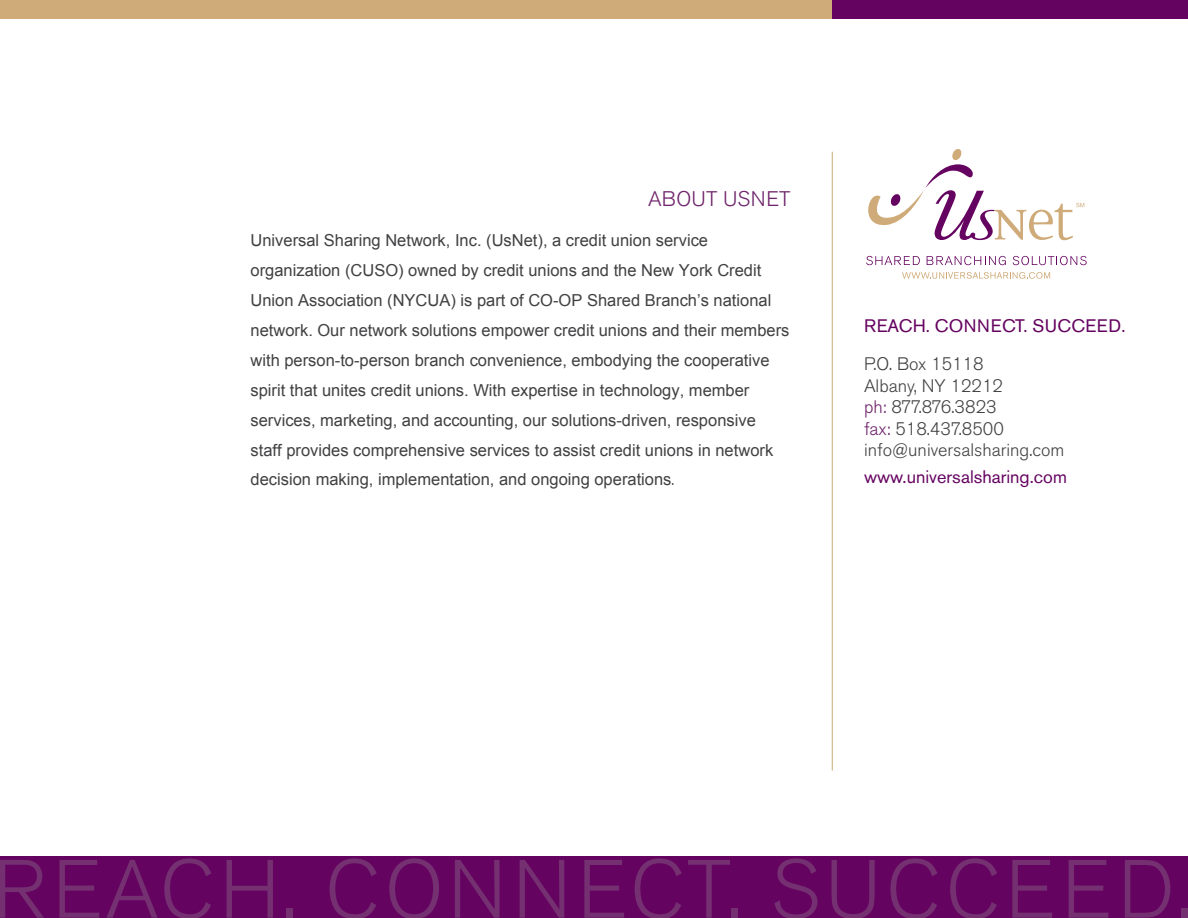
<style>
.page{position:relative;width:1188px;height:918px;background:#fff}
.page>*{position:absolute;margin:0;border:0;box-sizing:border-box;transform-origin:0 0}
.t1{font:300 81.9px "Akzidenz Grotesk BE";letter-spacing:.06em;color:#743071}
.t2{font:300 21px "Akzidenz Grotesk BE";letter-spacing:.01em;color:#6f246b}
.t3{font:300 18px/21.6px "Akzidenz Grotesk BE";color:#414042}
.t4{font:18px "Akzidenz Grotesk BE";color:#650360}
.t5{font:18px "Akzidenz Grotesk BE";letter-spacing:.02em;color:#650360}
.t6{font:16.5px/29.8px "Arial";color:#414042}
.s1{font-family:"Akzidenz Grotesk BE";font-weight:300}
.s2{color:#6f246b}
</style>
<div class="page">
<div style="left:0;top:0;width:1005px;height:18px;background:#cfab7a"></div>
<div style="left:832px;top:0;width:356px;height:18px;background:#650360"></div>
<div style="left:0;top:857px;width:1188px;height:61px;background:#650360"></div>
<hr style="left:832px;top:152px;width:1px;height:619px;background:#cfab7a">
<svg style="left:868px;top:149px;width:216px;height:92px"></svg>
<svg style="left:866px;top:256px;width:54px;height:9px"></svg>
<svg style="left:927px;top:256px;width:79px;height:9px"></svg>
<svg style="left:1013px;top:256px;width:74px;height:9px"></svg>
<svg style="left:902px;top:272px;width:148px;height:7px"></svg>
<p class="t2" style="left:648px;top:187px;width:144px">ABOUT USNET</p>
<p class="t6" style="left:251px;top:225px;width:540px">Universal Sharing Network, Inc. (UsNet), a credit union service organization (CUSO) owned by credit unions and the New York Credit Union Association (NYCUA) is part of CO-OP Shared Branch’s national network. Our network solutions empower credit unions and their members with person-to-person branch convenience, embodying the cooperative spirit that unites credit unions. With expertise in technology, member services, marketing, and accounting, our solutions-driven, responsive staff provides comprehensive services to assist credit unions in network decision making, implementation, and ongoing operations<span class="s1">.</span></p>
<p class="t5" style="left:864px;top:315px;width:263px">REACH. CONNECT. SUCCEED.</p>
<p class="t3" style="left:864px;top:353px;width:202px">P.O. Box 15118<br>Albany, NY 12212<br><span class="s2">ph:</span> 877.876.3823<br><span class="s2">fax:</span> 518.437.8500 info@universalsharing.com</p>
<p class="t4" style="left:864px;top:466px;width:204px">www.universalsharing.com</p>
<h1 class="t1" style="left:-7px;top:843px;width:1200px">REACH. CONNECT. SUCCEED.</h1>
</div>
